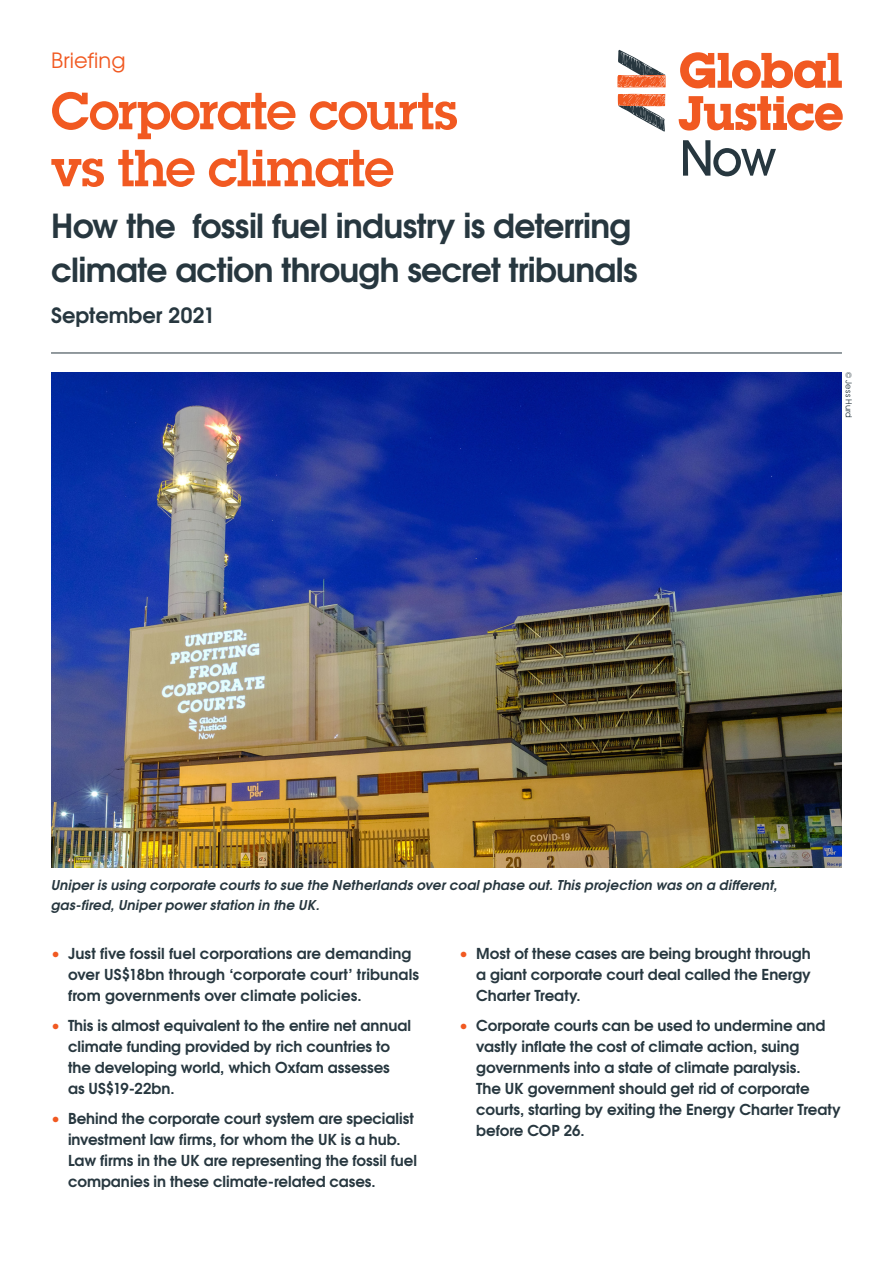
<style>
.page{position:relative;width:893px;height:1263px;background:#fff}
.page>*{position:absolute;margin:0;border:0;box-sizing:border-box;transform-origin:0 0}
.main_head{font:600 51px/57px "Lubalin Graph Std";letter-spacing:-.015em;color:#f15921}
.main_sub_head{font:700 33px/43.5px "Te X Gyre Adventor";letter-spacing:-.02em;color:#27373f}
.body_text{font:700 21px "Te X Gyre Adventor";color:#27373f}
.type_of_document{font:21px "Te X Gyre Adventor";letter-spacing:.005em;color:#f15921}
.bullet_body_text{font:700 15px/21px "Te X Gyre Adventor";color:#27373f}
.body_text-2{font:italic 700 13.5px/19.5px "Te X Gyre Adventor";letter-spacing:.015em;color:#27373f}
.photo_credit{font:8.25px "Te X Gyre Adventor";letter-spacing:.025em;color:#27373f}
.s1{font-weight:400;color:#f15921}
</style>
<div class="page">
<svg style="left:683px;top:140px;width:93px;height:36px"></svg>
<svg style="left:680px;top:52px;width:162px;height:36px"></svg>
<svg style="left:679px;top:96px;width:164px;height:35px"></svg>
<svg style="left:617px;top:50px;width:49px;height:38px"></svg>
<svg style="left:618px;top:94px;width:48px;height:38px"></svg>
<hr style="left:51px;top:353px;width:791px;height:1px;background:#27373f">
<img style="left:51px;top:372px;width:791px;height:495px">
<p class="type_of_document" style="left:51px;top:44px;width:76px">Briefing</p>
<p class="main_head" style="left:51px;top:82px;width:408px">Corporate courts vs the climate</p>
<p class="main_sub_head" style="left:51px;top:201px;width:588px">How the fossil fuel industry is deterring climate action through secret tribunals</p>
<p class="body_text" style="left:51px;top:297px;width:165px">September 2021</p>
<p class="photo_credit" style="left:855px;top:372px;width:47px;rotate:90deg">© Jess Hurd</p>
<p class="body_text-2" style="left:51px;top:874px;width:728px">Uniper is using corporate courts to sue the Netherlands over coal phase out. This projection was on a different, gas-fired, Uniper power station in the UK.</p>
<p class="bullet_body_text" style="left:68px;top:942px;width:352px;text-indent:-17px"><span class="s1">•</span> Just five fossil fuel corporations are demanding over US$18bn through ‘corporate court’ tribunals from governments over climate policies.</p>
<p class="bullet_body_text" style="left:68px;top:1013px;width:345px;text-indent:-17px"><span class="s1">•</span> This is almost equivalent to the entire net annual climate funding provided by rich countries to the developing world, which Oxfam assesses<br>as US$19-22bn.</p>
<p class="bullet_body_text" style="left:68px;top:1106px;width:350px;text-indent:-17px"><span class="s1">•</span> Behind the corporate court system are specialist investment law firms, for whom the UK is a hub.<br>Law firms in the UK are representing the fossil fuel companies in these climate-related cases.</p>
<p class="bullet_body_text" style="left:476px;top:942px;width:336px;text-align:justify;text-indent:-17px"><span class="s1">•</span> Most of these cases are being brought through a giant corporate court deal called the Energy Charter Treaty.</p>
<p class="bullet_body_text" style="left:476px;top:1013px;width:366px;text-indent:-17px"><span class="s1">•</span> Corporate courts can be used to undermine and vastly inflate the cost of climate action, suing governments into a state of climate paralysis.<br>The UK government should get rid of corporate courts, starting by exiting the Energy Charter Treaty before COP 26.</p>
</div>
